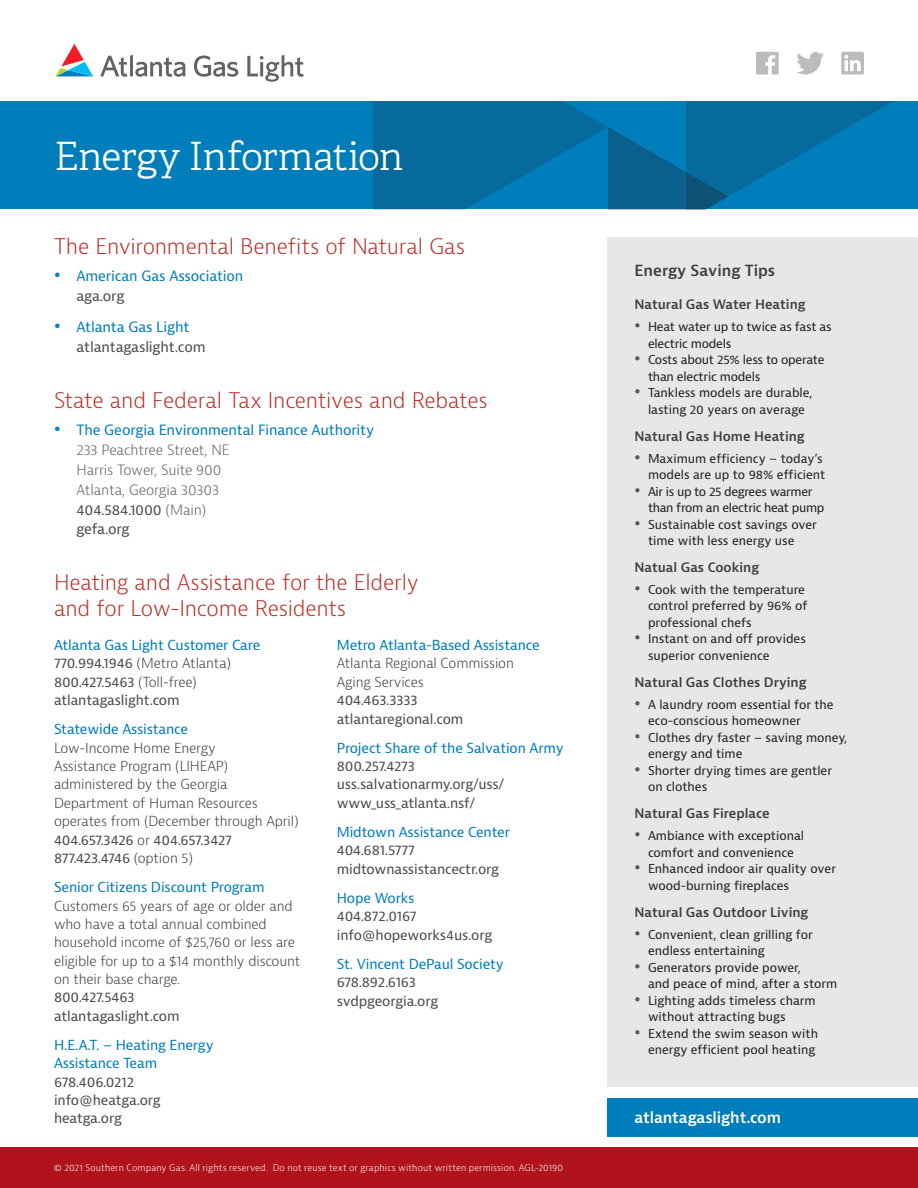
<style>
.page{position:relative;width:918px;height:1188px;background:#fff}
.page>*{position:absolute;margin:0;border:0;box-sizing:border-box;transform-origin:0 0}
.t1{font:300 39px "Adelle";letter-spacing:-.02em;color:#fff}
.t2{font:300 21px/25.5px "Bernina Sans";letter-spacing:-.01em;color:#b8322a}
.t3{font:600 15px "Bernina Sans";letter-spacing:-.01em;color:#fff}
.side_bar_title{font:600 15px "Bernina Sans";color:#3e3e3f}
.t4{font:300 13.8px/19.8px "Bernina Sans";letter-spacing:-.01em;color:#606063}
.t5{font:13.8px/19.8px "Bernina Sans";letter-spacing:-.01em;color:#4b4c4d}
.t6{font:13.8px/19.8px "Bernina Sans";letter-spacing:-.01em;color:#007dbb}
.copy{font:300 13.5px/18.3px "Bernina Sans";letter-spacing:-.01em;color:#3e3e3f}
.copy-2{font:13.5px/18.3px "Bernina Sans";letter-spacing:-.01em;color:#4b4c4d}
.side_bar_sub_title{font:600 12.75px "Bernina Sans";color:#3e3e3f}
.t7{font:12px/16.5px "Bernina Sans";color:#231f20}
.t8{font:12px/16.5px "Bernina Sans";letter-spacing:-.02em;color:#231f20}
.t9{font:12px/16.5px "Bernina Sans";letter-spacing:-.03em;color:#231f20}
.t10{font:300 9px "Bernina Sans";letter-spacing:.01em;color:#fff}
.s1{font-weight:700;font-size:19.5px;color:#0086c0}
.s2{color:#4b4c4d}
.s3{color:#007dbb}
.s4{font-weight:400;color:#007dbb}
.s5{font-weight:400;color:#4b4c4d}
.s6{font-weight:300;color:#3e3e3f}
.s7{font-weight:700;font-size:18px;color:#57585a}
</style>
<div class="page">
<div style="left:608px;top:1098px;width:310px;height:38px;background:#007dbb"></div>
<div style="left:0;top:101px;width:918px;height:108px;background:#007dbb"></div>
<svg style="left:373px;top:101px;width:520px;height:108px"></svg>
<svg style="left:56px;top:44px;width:37px;height:32px"></svg>
<svg style="left:100px;top:55px;width:204px;height:27px"></svg>
<div style="left:0;top:1148px;width:918px;height:40px;background:#b0131c"></div>
<svg style="left:797px;top:52px;width:27px;height:23px"></svg>
<svg style="left:756px;top:52px;width:23px;height:23px"></svg>
<div style="left:841px;top:52px;width:23px;height:23px;background:#bdbcbc;border-radius:2px"></div>
<svg style="left:844px;top:55px;width:17px;height:16px"></svg>
<div style="left:608px;top:237px;width:310px;height:850px;background:#e6e7e9"></div>
<p class="t1" style="left:54px;top:132px;width:351px">Energy Information</p>
<p class="t2" style="left:54px;top:234px;width:413px">The Environmental Benefits of Natural Gas</p>
<p class="t6" style="left:76px;top:267px;width:168px;text-indent:-22px"><span class="s1">•</span> American Gas Association <span class="s2">aga.org</span></p>
<p class="t5" style="left:76px;top:317px;width:131px;text-indent:-22px"><span class="s1">•</span> <span class="s3">Atlanta Gas Light </span>atlantagaslight.com</p>
<p class="t2" style="left:54px;top:388px;width:435px">State and Federal Tax Incentives and Rebates</p>
<p class="t4" style="left:76px;top:420px;width:299px;text-indent:-22px"><span class="s1">•</span> <span class="s4">The Georgia Environmental Finance Authority<br></span>233 Peachtree Street, NE<br>Harris Tower, Suite 900<br>Atlanta, Georgia 30303<br><span class="s5">404.584.1000</span> (Main)<br><span class="s5">gefa.org</span></p>
<p class="t2" style="left:54px;top:570px;width:366px">Heating and Assistance for the Elderly and for Low-Income Residents</p>
<p class="copy-2" style="left:54px;top:636px;width:208px"><span class="s3">Atlanta Gas Light Customer Care<br></span>770.994.1946 <span class="s6">(Metro Atlanta)<br></span>800.427.5463 <span class="s6">(Toll-free) </span>atlantagaslight.com</p>
<p class="copy" style="left:54px;top:721px;width:246px"><span class="s4">Statewide Assistance<br></span>Low-Income Home Energy<br>Assistance Program (LIHEAP) administered by the Georgia<br>Department of Human Resources operates from (December through April)<br><span class="s5">404.657.3426</span> or <span class="s5">404.657.3427<br>877.423.4746</span> (option 5)</p>
<p class="copy" style="left:54px;top:878px;width:248px"><span class="s4">Senior Citizens Discount Program<br></span>Customers 65 years of age or older and who have a total annual combined household income of $25,760 or less are eligible for up to a $14 monthly discount on their base charge.<br><span class="s5">800.427.5463<br>atlantagaslight.com</span></p>
<p class="copy-2" style="left:54px;top:1036px;width:161px"><span class="s3">H.E.A.T. – Heating Energy<br>Assistance Team<br></span>678.406.0212 info@heatga.org heatga.org</p>
<p class="copy" style="left:337px;top:636px;width:204px"><span class="s4">Metro Atlanta-Based Assistance<br></span>Atlanta Regional Commission<br>Aging Services<br><span class="s5">404.463.3333 atlantaregional.com</span></p>
<p class="copy-2" style="left:337px;top:739px;width:228px"><span class="s3">Project Share of the Salvation Army<br></span>800.257.4273 uss.salvationarmy.org/uss/ www_uss_atlanta.nsf/</p>
<p class="copy-2" style="left:337px;top:823px;width:175px"><span class="s3">Midtown Assistance Center<br></span>404.681.5777 midtownassistancectr.org</p>
<p class="copy-2" style="left:337px;top:889px;width:157px"><span class="s3">Hope Works<br></span>404.872.0167 info@hopeworks4us.org</p>
<p class="copy-2" style="left:337px;top:955px;width:169px"><span class="s3">St. Vincent DePaul Society<br></span>678.892.6163 svdpgeorgia.org</p>
<p class="t10" style="left:54px;top:1162px;width:510px">© 2021 Southern Company Gas. All rights reserved. Do not reuse text or graphics without written permission. AGL-20190</p>
<p class="side_bar_title" style="left:634px;top:261px;width:142px">Energy Saving Tips</p>
<p class="side_bar_sub_title" style="left:634px;top:296px;width:173px">Natural Gas Water Heating</p>
<p class="t8" style="left:648px;top:319px;width:185px;text-indent:-14px"><span class="s7">•</span> Heat water up to twice as fast as electric models</p>
<p class="t8" style="left:648px;top:352px;width:178px;text-indent:-14px"><span class="s7">•</span> Costs about 25% less to operate than electric models</p>
<p class="t7" style="left:634px;top:385px;width:180px;text-align:center"><span class="s7">•</span> Tankless models are durable, lasting 20 years on average</p>
<p class="side_bar_sub_title" style="left:634px;top:428px;width:172px">Natural Gas Home Heating</p>
<p class="t7" style="left:634px;top:450px;width:192px;text-align:right"><span class="s7">•</span> Maximum efficiency – today’s models are up to 98% efficient</p>
<p class="t9" style="left:648px;top:483px;width:178px;text-indent:-14px"><span class="s7">•</span> Air is up to 25 degrees warmer than from an electric heat pump</p>
<p class="t7" style="left:648px;top:516px;width:170px;text-indent:-14px"><span class="s7">•</span> Sustainable cost savings over time with less energy use</p>
<p class="side_bar_sub_title" style="left:634px;top:559px;width:126px">Natual Gas Cooking</p>
<p class="t7" style="left:648px;top:582px;width:161px;text-indent:-14px"><span class="s7">•</span> Cook with the temperature control preferred by 96% of professional chefs</p>
<p class="t7" style="left:648px;top:631px;width:159px;text-indent:-14px"><span class="s7">•</span> Instant on and off provides superior convenience</p>
<p class="side_bar_sub_title" style="left:634px;top:674px;width:174px">Natural Gas Clothes Drying</p>
<p class="t7" style="left:648px;top:696px;width:187px;text-indent:-14px"><span class="s7">•</span> A laundry room essential for the eco-conscious homeowner</p>
<p class="t7" style="left:648px;top:729px;width:201px;text-indent:-14px"><span class="s7">•</span> Clothes dry faster – saving money, energy and time</p>
<p class="t7" style="left:648px;top:762px;width:186px;text-indent:-14px"><span class="s7">•</span> Shorter drying times are gentler on clothes</p>
<p class="side_bar_sub_title" style="left:634px;top:805px;width:137px">Natural Gas Fireplace</p>
<p class="t7" style="left:634px;top:828px;width:171px;text-align:center"><span class="s7">•</span> Ambiance with exceptional comfort and convenience</p>
<p class="t7" style="left:648px;top:861px;width:189px;text-indent:-14px"><span class="s7">•</span> Enhanced indoor air quality over wood-burning fireplaces</p>
<p class="side_bar_sub_title" style="left:634px;top:904px;width:176px">Natural Gas Outdoor Living</p>
<p class="t7" style="left:648px;top:926px;width:166px;text-indent:-14px"><span class="s7">•</span> Convenient, clean grilling for endless entertaining</p>
<p class="t7" style="left:648px;top:959px;width:191px;text-indent:-14px"><span class="s7">•</span> Generators provide power,<br>and peace of mind, after a storm</p>
<p class="t7" style="left:648px;top:992px;width:169px;text-indent:-14px"><span class="s7">•</span> Lighting adds timeless charm without attracting bugs</p>
<p class="t7" style="left:634px;top:1025px;width:185px;text-align:right"><span class="s7">•</span> Extend the swim season with energy efficient pool heating</p>
<p class="t3" style="left:634px;top:1108px;width:148px">atlantagaslight.com</p>
</div>
